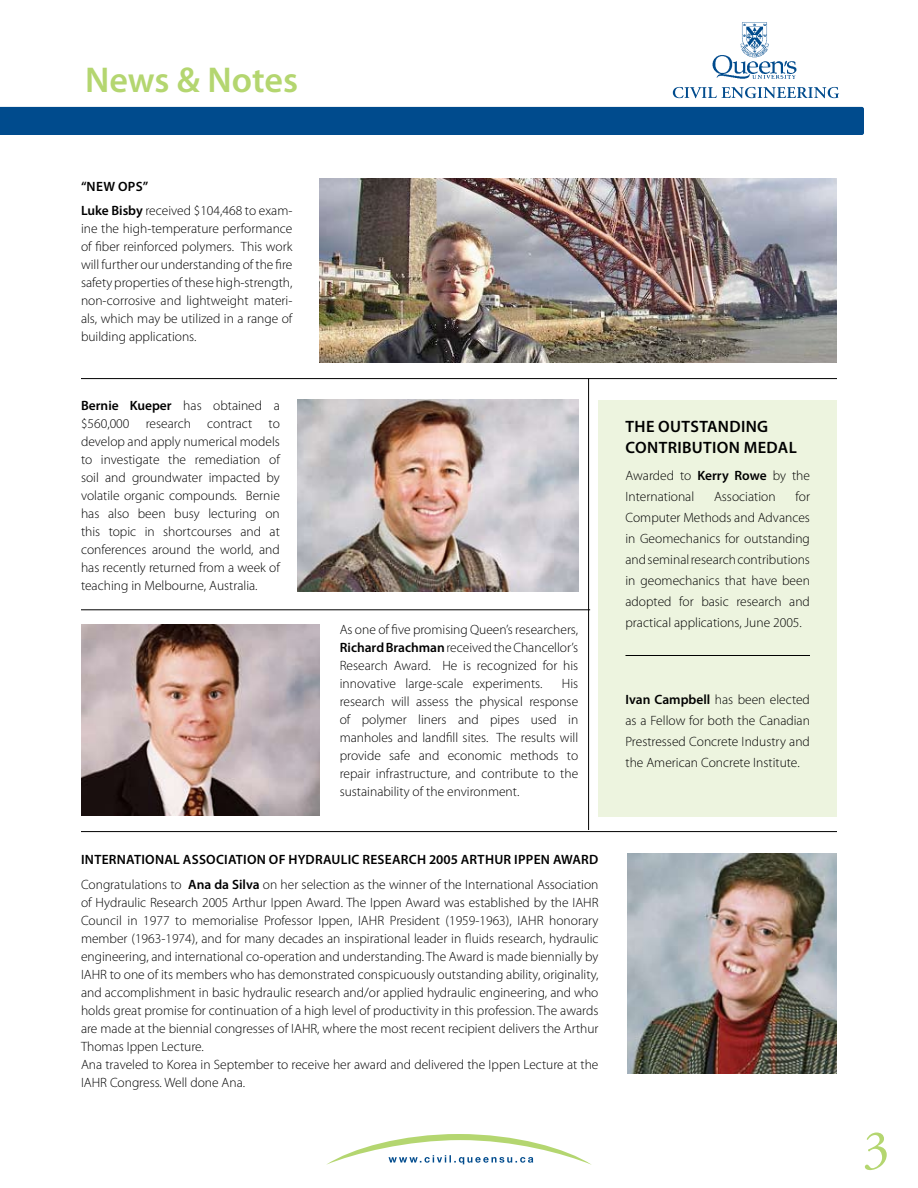
<style>
.page{position:relative;width:918px;height:1188px;background:#fff}
.page>*{position:absolute;margin:0;border:0;box-sizing:border-box;transform-origin:0 0}
.t1{font:600 36px "Myriad Pro";color:#b4d670}
.t2{font:600 16.5px "Myriad Pro";letter-spacing:.02em;color:#000}
.t3{font:300 13.5px/18px "Myriad Pro";color:#000;text-align:justify}
.t4{font:600 13.5px "Myriad Pro";letter-spacing:.02em;color:#000}
.s1{font-weight:600}
</style>
<div class="page">
<div style="left:0;top:107px;width:864px;height:28px;background:#004b8d"></div>
<svg style="left:326px;top:1134px;width:266px;height:31px"></svg>
<img style="left:712px;top:22px;width:85px;height:57px">
<svg style="left:673px;top:87px;width:166px;height:11px"></svg>
<hr style="left:588px;top:378px;width:1px;height:452px;background:#000">
<hr style="left:81px;top:831px;width:756px;height:1px;background:#000">
<hr style="left:81px;top:609px;width:509px;height:1px;background:#000">
<hr style="left:81px;top:378px;width:756px;height:1px;background:#000">
<img style="left:628px;top:853px;width:209px;height:220px">
<img style="left:320px;top:179px;width:517px;height:184px">
<img style="left:297px;top:400px;width:281px;height:191px">
<img style="left:81px;top:624px;width:239px;height:192px">
<div style="left:598px;top:400px;width:239px;height:417px;background:#edf4df"></div>
<hr style="left:626px;top:655px;width:184px;height:1px;background:#000">
<h1 class="t1" style="left:85px;top:57px;width:215px">NEWS &amp; NOTES</h1>
<p class="t3" style="left:81px;top:174px;width:213px;line-height:24.8px"><span class="s1">“NEW OPS”<br>LUKE BISBY</span> received $104,468 to exam-</p>
<p class="t3" style="left:81px;top:220px;width:213px">ine the high-temperature performance of fiber reinforced polymers. This work will further our understanding of the fire safety properties of these high-strength, non-corrosive and lightweight materi&shy;als, which may be utilized in a range of building applications.</p>
<p class="t3" style="left:81px;top:396px;width:200px"><span class="s1">BERNIE KUEPER</span> has obtained a $560,000 research contract to develop and apply numerical models to investigate the remediation of soil and groundwater impacted by volatile organic compounds. Bernie has also been busy lecturing on this topic in shortcourses and at conferences around the world, and has recently returned from a week of teaching in Melbourne, Australia.</p>
<p class="t3" style="left:340px;top:621px;width:240px">As one of five promising Queen’s researchers, <span class="s1">RICHARD BRACHMAN</span> received the Chancellor’s Research Award. He is recognized for his innovative large-scale experiments.</p>
<p class="t3" style="left:340px;top:675px;width:240px;text-indent:222px">His research will assess the physical response of polymer liners and pipes used in manholes and landfill sites. The results will provide safe and economic methods to repair infrastructure, and contribute to the sustainability of the environment.</p>
<p class="t4" style="left:81px;top:851px;width:13px">INTERNATIONAL</p>
<p class="t4" style="left:183px;top:851px;width:18px">ASSOCIATION</p>
<p class="t4" style="left:269px;top:851px;width:111px">OF HYDRAULIC RESEARCH</p>
<p class="t4" style="left:429px;top:851px;width:50px">2005 ARTH</p>
<p class="t4" style="left:494px;top:851px;width:33px">UR IPPEN</p>
<p class="t3" style="left:81px;top:847px;width:519px;line-height:24.8px;text-align:right"><span class="s1">AWAR D<br></span>Congratulations to <span class="s1">ANA DA SILVA</span> on her selection as the winner of the International Association</p>
<p class="t3" style="left:81px;top:894px;width:519px;text-align:left">of Hydraulic Research 2005 Arthur Ippen Award. The Ippen Award was established by the IAHR Council in 1977 to memorialise Professor Ippen, IAHR President (1959-1963), IAHR honorary member (1963-1974), and for many decades an inspirational leader in fluids research, hydraulic engineering, and international co-operation and understanding. The Award is made biennially by IAHR to one of its members who has demonstrated conspicuously outstanding ability, originality, and accomplishment in basic hydraulic research and/or applied hydraulic engineering, and who holds great promise for continuation of a high level of productivity in this profession. The awards are made at the biennial congresses of IAHR, where the most recent recipient delivers the Arthur Thomas Ippen Lecture.<br>Ana traveled to Korea in September to receive her award and delivered the Ippen Lecture at the IAHR Congress. Well done Ana.</p>
<p class="t2" style="left:626px;top:416px;width:67px">THE OUTSTAN</p>
<p class="t2" style="left:729px;top:416px;width:21px">DING</p>
<p class="t2" style="left:626px;top:437px;width:20px">CONTRIB</p>
<p class="t2" style="left:692px;top:437px;width:22px">UTION</p>
<p class="t2" style="left:744px;top:437px;width:45px">MEDAL</p>
<p class="t3" style="left:625px;top:465px;width:186px;line-height:21px">Awarded to <span class="s1">KERRY ROWE</span> by the<br>International</p>
<p class="t3" style="left:625px;top:486px;width:186px;line-height:21px;text-indent:170px">for Computer Methods and Advances in Geomechanics for outstanding and seminal research contributions in geomechanics that have been adopted for basic research and practical applications, June 2005.</p>
<p class="t3" style="left:714px;top:488px;width:63px">Association</p>
<p class="t3" style="left:625px;top:689px;width:186px;line-height:21px"><span class="s1">IVAN CAMPBELL</span> has been elected as a Fellow for both the Canadian Prestressed Concrete Industry and the American Concrete Institute.</p>
</div>
